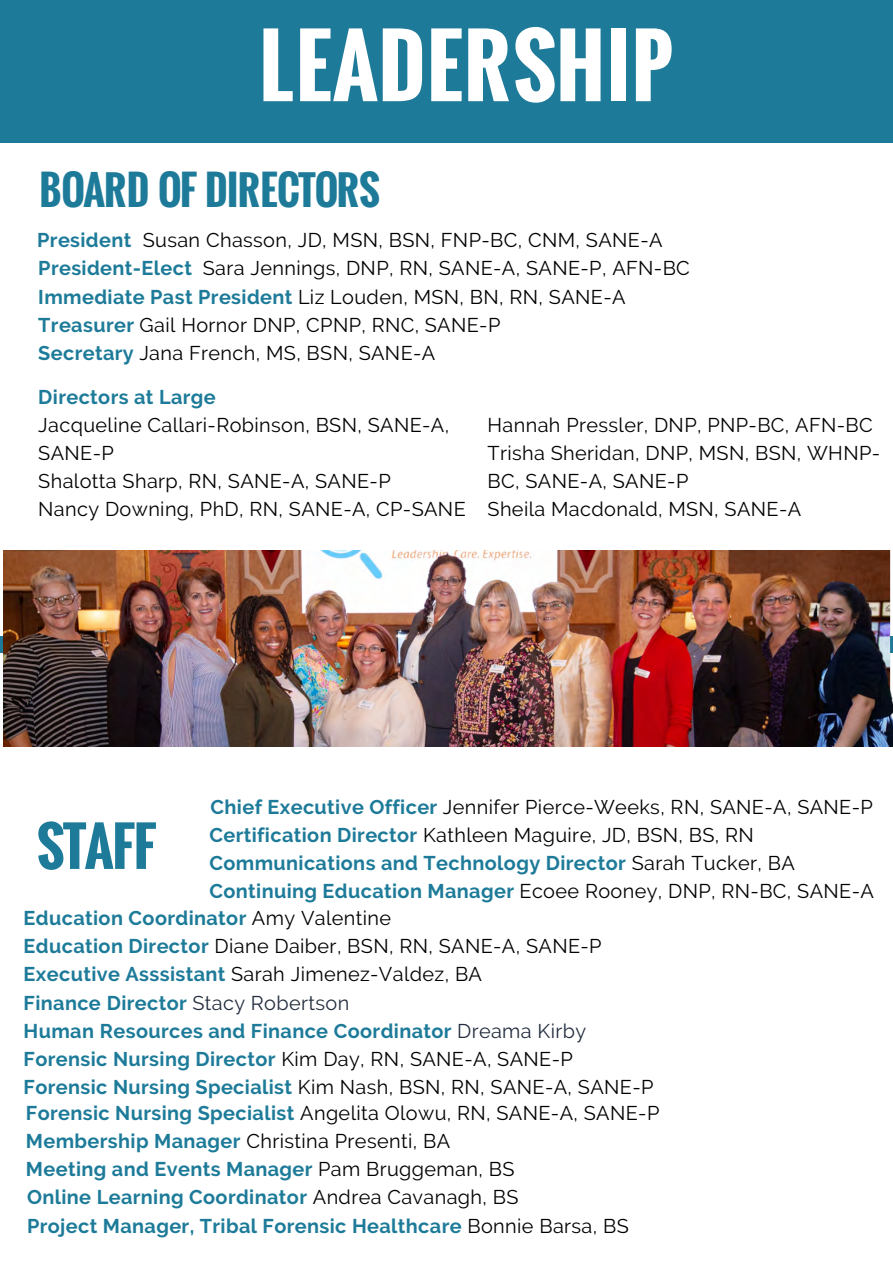
<style>
.page{position:relative;width:893px;height:1263px;background:#fff}
.page>*{position:absolute;margin:0;border:0;box-sizing:border-box;transform-origin:0 0}
.t1{font:700 82.8px "Oswald";letter-spacing:.02em;color:#fff}
.t2{font:700 52.95px "Oswald";letter-spacing:-.025em;color:#1d7b99}
.t3{font:700 39.75px "Oswald";letter-spacing:-.015em;color:#1d7b99}
.t4{font:700 19.8px/28.2px "Raleway";letter-spacing:.02em;color:#1d7b99}
.t5{font:19.8px/28.2px "Raleway";letter-spacing:.02em;color:#000}
.s1{font-weight:700;color:#1d7b99}
.s2{font-weight:400;color:#000}
.s3{font-weight:400;color:#232d3d}
</style>
<div class="page">
<div style="left:0;top:0;width:893px;height:143px;background:#1d7b99"></div>
<img style="left:3px;top:551px;width:890px;height:196px">
<h1 class="t1" style="left:259px;top:4px;width:415px">LEADERSHIP</h1>
<h3 class="t3" style="left:39px;top:161px;width:342px">BOARD OF DIRECTORS</h3>
<p class="t5" style="left:37px;top:226px;width:627px"><span class="s1">President</span> Susan Chasson, JD, MSN, BSN, FNP-BC, CNM, SANE-A</p>
<p class="t5" style="left:38px;top:254px;width:653px"><span class="s1">President-Elect</span> Sara Jennings, DNP, RN, SANE-A, SANE-P, AFN-BC <span class="s1">Immediate Past President</span> Liz Louden, MSN, BN, RN, SANE-A <span class="s1">Treasurer</span> Gail Hornor DNP, CPNP, RNC, SANE-P<br><span class="s1">Secretary</span> Jana French, MS, BSN, SANE-A</p>
<p class="t4" style="left:38px;top:383px;width:179px">Directors at Large</p>
<p class="t5" style="left:38px;top:411px;width:429px">Jacqueline Callari-Robinson, BSN, SANE-A,<br>SANE-P<br>Shalotta Sharp, RN, SANE-A, SANE-P<br>Nancy Downing, PhD, RN, SANE-A, CP-SANE</p>
<p class="t5" style="left:488px;top:411px;width:394px">Hannah Pressler, DNP, PNP-BC, AFN-BC<br>Trisha Sheridan, DNP, MSN, BSN, WHNP-<br>BC, SANE-A, SANE-P<br>Sheila Macdonald, MSN, SANE-A</p>
<h2 class="t2" style="left:37px;top:806px;width:120px">STAFF</h2>
<p class="t5" style="left:211px;top:792px;width:664px"><span class="s1">Chief Executive Officer</span> Jennifer Pierce-Weeks, RN, SANE-A, SANE-P</p>
<p class="t4" style="left:209px;top:821px;width:666px">Certification Director <span class="s2">Kathleen Maguire, JD, BSN, BS, RN<br></span>Communications and Technology Director <span class="s2">Sarah Tucker, BA<br></span>Continuing Education Manager <span class="s2">Ecoee Rooney, DNP, RN-BC, SANE-A</span></p>
<p class="t4" style="left:24px;top:904px;width:631px">Education Coordinator <span class="s2">Amy Valentine<br></span>Education Director <span class="s2">Diane Daiber, BSN, RN, SANE-A, SANE-P </span>Executive Asssistant <span class="s2">Sarah Jimenez-Valdez, BA<br></span>Finance Director <span class="s3">Stacy Robertson<br></span>Human Resources and Finance Coordinator <span class="s3">Dreama Kirby </span>Forensic Nursing Director <span class="s2">Kim Day, RN, SANE-A, SANE-P </span>Forensic Nursing Specialist <span class="s2">Kim Nash, BSN, RN, SANE-A, SANE-P</span></p>
<p class="t4" style="left:26px;top:1127px;width:490px">Membership Manager <span class="s2">Christina Presenti, BA<br></span>Meeting and Events Manager <span class="s2">Pam Bruggeman, BS</span></p>
<p class="t5" style="left:26px;top:1099px;width:635px"><span class="s1">Forensic Nursing Specialist</span> Angelita Olowu, RN, SANE-A, SANE-P</p>
<p class="t4" style="left:27px;top:1183px;width:603px">Online Learning Coordinator <span class="s2">Andrea Cavanagh, BS<br></span>Project Manager, Tribal Forensic Healthcare <span class="s2">Bonnie Barsa, BS</span></p>
</div>
